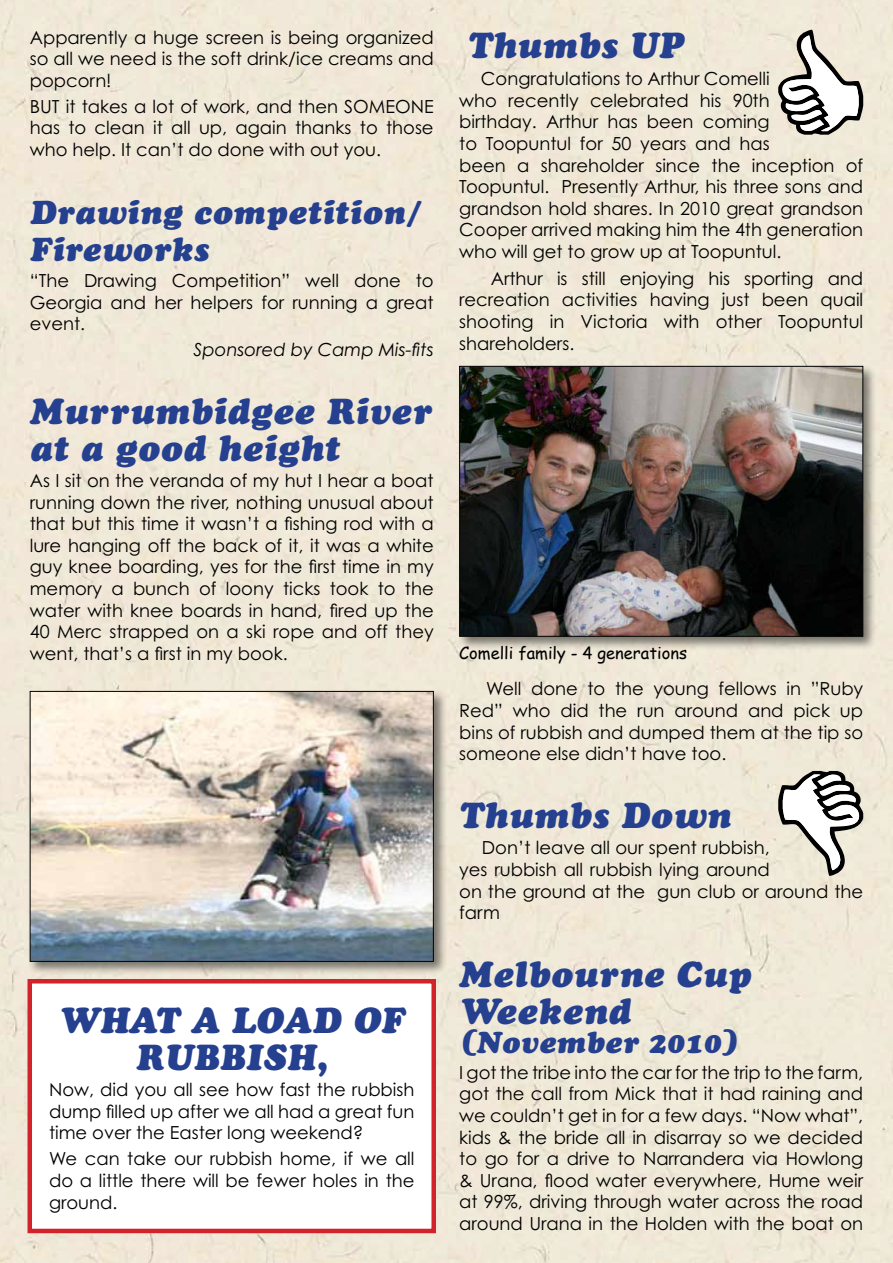
<style>
.page{position:relative;width:893px;height:1263px;background:#efe8d8}
.page>*{position:absolute;margin:0;border:0;box-sizing:border-box;transform-origin:0 0}
.t1{font:italic 900 36px/37.5px "Cooper";letter-spacing:.02em;color:#25408f}
.t2{font:italic 900 33px/37.5px "Cooper";letter-spacing:.02em;color:#25408f}
.t3{font:italic 900 30px "Cooper";letter-spacing:.02em;color:#25408f}
.t4{font:18px/21.6px "Century Gothic";color:#000;text-align:justify}
.t5{font:italic 18px "Century Gothic";color:#000}
.t6{font:16.5px "Comic Sans MS";color:#000}
</style>
<div class="page">
<div style="left:30px;top:981px;width:404px;height:250px;background:#fff"></div>
<div style="left:28px;top:979px;width:408px;height:254px;border:4px solid #d2232a"></div>
<div style="left:28px;top:689px;width:420px;height:287px;background:#000;opacity:.5"></div>
<img style="left:32px;top:693px;width:400px;height:267px">
<div style="left:30px;top:691px;width:404px;height:271px;border:1px solid #000"></div>
<div style="left:457px;top:364px;width:420px;height:287px;background:#000;opacity:.5"></div>
<img style="left:461px;top:368px;width:400px;height:267px">
<div style="left:459px;top:366px;width:404px;height:271px;border:1px solid #000"></div>
<svg style="left:778px;top:30px;width:85px;height:105px"></svg>
<svg style="left:778px;top:771px;width:85px;height:105px"></svg>
<p class="t4" style="left:30px;top:26px;width:405px">Apparently a huge screen is being organized so all we need is the soft drink/ice creams and popcorn!</p>
<p class="t4" style="left:30px;top:95px;width:405px">BUT it takes a lot of work, and then SOMEONE has to clean it all up, again thanks to those who help. It can’t do done with out you.</p>
<h2 class="t2" style="left:30px;top:193px;width:391px">Drawing competition/<br>Fireworks</h2>
<p class="t4" style="left:30px;top:269px;width:405px">“The Drawing Competition” well done to Georgia and her helpers for running a great event.</p>
<p class="t5" style="left:194px;top:339px;width:242px">Sponsored by Camp Mis-fits</p>
<h1 class="t1" style="left:30px;top:392px;width:403px">Murrumbidgee River at a good height</h1>
<p class="t4" style="left:30px;top:469px;width:405px">As I sit on the veranda of my hut I hear a boat running down the river, nothing unusual about that but this time it wasn’t a fishing rod with a lure hanging off the back of it, it was a white guy knee boarding, yes for the first time in my memory a bunch of loony ticks took to the water with knee boards in hand, fired up the 40 Merc strapped on a ski rope and off they went, that’s a first in my book.</p>
<h1 class="t1" style="left:59px;top:1001px;width:339px;text-align:center">What a load of<br>Rubbish,</h1>
<p class="t4" style="left:49px;top:1079px;width:367px">Now, did you all see how fast the rubbish dump filled up after we all had a great fun time over the Easter long weekend?</p>
<p class="t4" style="left:49px;top:1148px;width:367px">We can take our rubbish home, if we all do a little there will be fewer holes in the ground.</p>
<h1 class="t1" style="left:468px;top:27px;width:217px">Thumbs UP</h1>
<p class="t4" style="left:459px;top:68px;width:405px;text-align:left;text-indent:22px">Congratulations to Arthur Comelli<br>who recently celebrated his 90th<br>birthday. Arthur has been coming<br>to Toopuntul for 50 years and has<br>been a shareholder since the inception of Toopuntul. Presently Arthur, his three sons and grandson hold shares. In 2010 great grandson Cooper arrived making him the 4th generation who will get to grow up at Toopuntul.</p>
<p class="t4" style="left:459px;top:267px;width:405px;text-indent:31px">Arthur is still enjoying his sporting and recreation activities having just been quail shooting in Victoria with other Toopuntul shareholders.</p>
<p class="t6" style="left:459px;top:640px;width:229px">Comelli family - 4 generations</p>
<p class="t4" style="left:459px;top:678px;width:405px;text-indent:27px">Well done to the young fellows in ”Ruby Red” who did the run around and pick up bins of rubbish and dumped them at the tip so someone else didn’t have too.</p>
<h1 class="t1" style="left:459px;top:796px;width:273px">Thumbs Down</h1>
<p class="t4" style="left:459px;top:837px;width:405px;text-align:left;text-indent:23px">Don’t leave all our spent rubbish,<br>yes rubbish all rubbish lying around<br>on the ground at the gun club or around the farm</p>
<h1 class="t1" style="left:459px;top:955px;width:293px">Melbourne Cup<br>Weekend</h1>
<h3 class="t3" style="left:459px;top:1024px;width:281px">(November 2010)</h3>
<p class="t4" style="left:459px;top:1061px;width:405px">I got the tribe into the car for the trip to the farm, got the call from Mick that it had raining and we couldn’t get in for a few days. “Now what”, kids &amp; the bride all in disarray so we decided to go for a drive to Narrandera via Howlong &amp; Urana, flood water everywhere, Hume weir at 99%, driving through water across the road around Urana in the Holden with the boat on</p>
</div>
